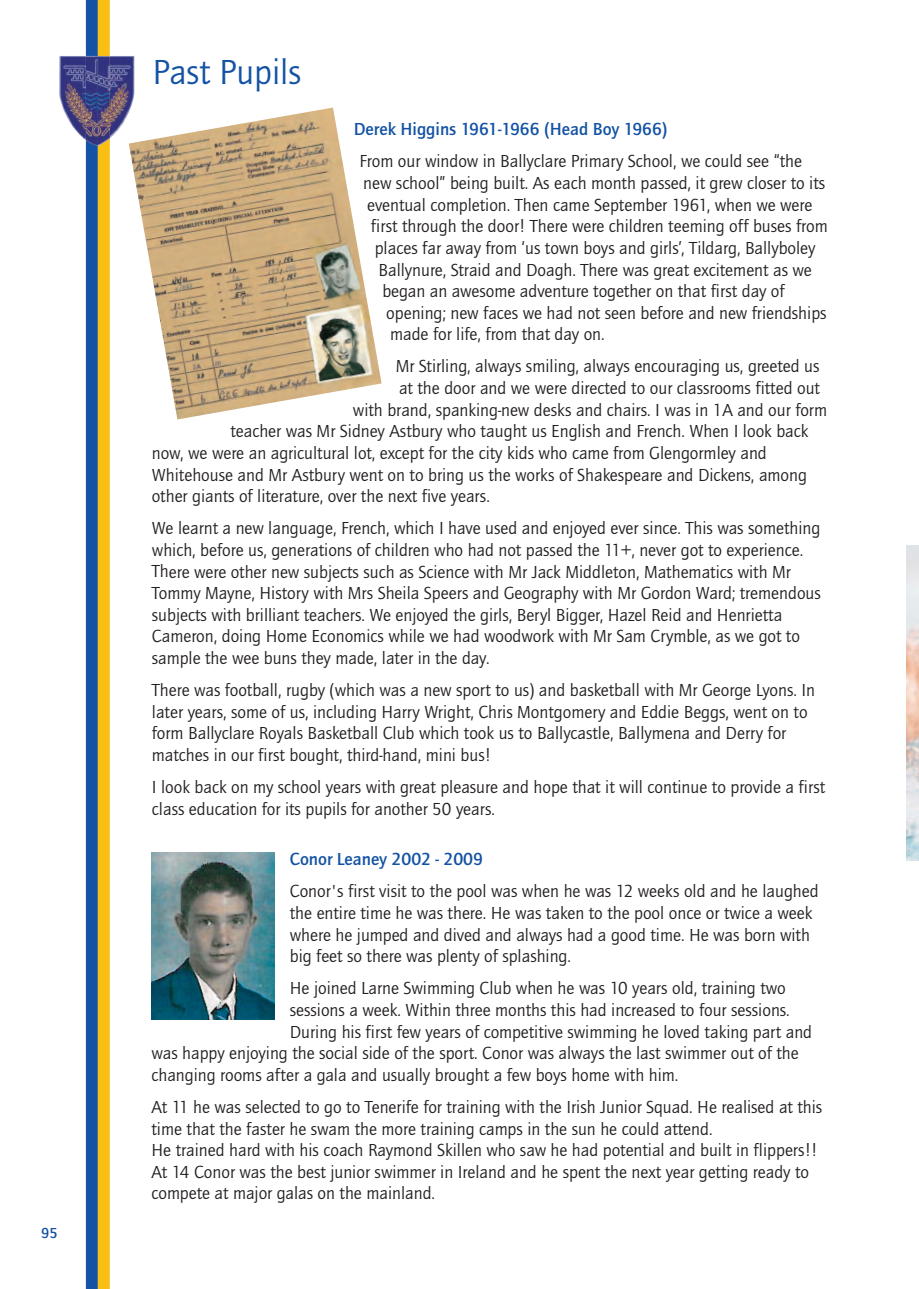
<style>
.page{position:relative;width:919px;height:1289px;background:#fff}
.page>*{position:absolute;margin:0;border:0;box-sizing:border-box;transform-origin:0 0}
.t1{font:36px "Quay Itc T";color:#1352a4}
.t2{font:18px/21.6px "Quay Itc T";color:#231f20}
.t3{font:700 18px "Quay Itc T";color:#1352a4}
.t4{font:700 15px "Quay Itc T";color:#1352a4}
</style>
<div class="page">
<div style="left:86px;top:0;width:12px;height:1288px;background:#1352a4"></div>
<div style="left:98px;top:0;width:12px;height:1288px;background:#f9c013"></div>
<img style="left:110px;top:56px;width:24px;height:82px">
<img style="left:59px;top:56px;width:27px;height:84px">
<img style="left:86px;top:56px;width:24px;height:90px">
<img style="left:129px;top:107px;width:252px;height:312px">
<img style="left:151px;top:852px;width:124px;height:167px">
<img style="left:906px;top:546px;width:12px;height:314px">
<p class="t4" style="left:41px;top:1223px;width:18px">95</p>
<h1 class="t1" style="left:152px;top:51px;width:150px">Past Pupils</h1>
<p class="t3" style="left:354px;top:119px;width:315px">Derek Higgins 1961-1966 (Head Boy 1966)</p>
<p class="t2" style="left:359px;top:150px;width:444px">From our window in Ballyclare Primary School, we could see “the</p>
<p class="t2" style="left:363px;top:172px;width:463px">new school” being built. As each month passed, it grew closer to its</p>
<p class="t2" style="left:367px;top:194px;width:447px">eventual completion. Then came September 1961, when we were</p>
<p class="t2" style="left:371px;top:215px;width:458px">first through the door! There were children teeming off buses from</p>
<p class="t2" style="left:375px;top:237px;width:442px">places far away from ‘us town boys and girls’, Tildarg, Ballyboley</p>
<p class="t2" style="left:378px;top:258px;width:435px">Ballynure, Straid and Doagh. There was great excitement as we</p>
<p class="t2" style="left:382px;top:280px;width:403px">began an awesome adventure together on that first day of</p>
<p class="t2" style="left:386px;top:302px;width:442px">opening; new faces we had not seen before and new friendships</p>
<p class="t2" style="left:390px;top:323px;width:216px">made for life, from that day on.</p>
<p class="t2" style="left:395px;top:355px;width:425px">Mr Stirling, always smiling, always encouraging us, greeted us</p>
<p class="t2" style="left:399px;top:377px;width:422px">at the door and we were directed to our classrooms fitted out</p>
<p class="t2" style="left:353px;top:398px;width:475px">with brand, spanking-new desks and chairs. I was in 1A and our form</p>
<p class="t2" style="left:230px;top:420px;width:579px">teacher was Mr Sidney Astbury who taught us English and French. When I look back</p>
<p class="t2" style="left:152px;top:442px;width:616px">now, we were an agricultural lot, except for the city kids who came from Glengormley and</p>
<p class="t2" style="left:152px;top:463px;width:656px">Whitehouse and Mr Astbury went on to bring us the works of Shakespeare and Dickens, among</p>
<p class="t2" style="left:152px;top:485px;width:339px">other giants of literature, over the next five years.</p>
<p class="t2" style="left:152px;top:517px;width:670px">We learnt a new language, French, which I have used and enjoyed ever since. This was something which, before us, generations of children who had not passed the 11+, never got to experience.<br>There were other new subjects such as Science with Mr Jack Middleton, Mathematics with Mr Tommy Mayne, History with Mrs Sheila Speers and Geography with Mr Gordon Ward; tremendous subjects with brilliant teachers. We enjoyed the girls, Beryl Bigger, Hazel Reid and Henrietta Cameron, doing Home Economics while we had woodwork with Mr Sam Crymble, as we got to sample the wee buns they made, later in the day.</p>
<p class="t2" style="left:152px;top:679px;width:664px">There was football, rugby (which was a new sport to us) and basketball with Mr George Lyons. In later years, some of us, including Harry Wright, Chris Montgomery and Eddie Beggs, went on to form Ballyclare Royals Basketball Club which took us to Ballycastle, Ballymena and Derry for matches in our first bought, third-hand, mini bus!</p>
<p class="t2" style="left:152px;top:776px;width:674px">I look back on my school years with great pleasure and hope that it will continue to provide a first class education for its pupils for another 50 years.</p>
<p class="t3" style="left:290px;top:848px;width:195px">Conor Leaney 2002 - 2009</p>
<p class="t2" style="left:290px;top:880px;width:530px">Conor's first visit to the pool was when he was 12 weeks old and he laughed the entire time he was there. He was taken to the pool once or twice a week where he jumped and dived and always had a good time. He was born with big feet so there was plenty of splashing.</p>
<p class="t2" style="left:290px;top:977px;width:497px">He joined Larne Swimming Club when he was 10 years old, training two</p>
<p class="t2" style="left:290px;top:998px;width:501px">sessions a week. Within three months this had increased to four sessions.</p>
<p class="t2" style="left:290px;top:1020px;width:524px">During his first few years of competitive swimming he loved taking part and</p>
<p class="t2" style="left:151px;top:1042px;width:648px">was happy enjoying the social side of the sport. Conor was always the last swimmer out of the</p>
<p class="t2" style="left:151px;top:1063px;width:528px">changing rooms after a gala and usually brought a few boys home with him.</p>
<p class="t2" style="left:151px;top:1095px;width:672px">At 11 he was selected to go to Tenerife for training with the Irish Junior Squad. He realised at this time that the faster he swam the more training camps in the sun he could attend.<br>He trained hard with his coach Raymond Skillen who saw he had potential and built in flippers!!<br>At 14 Conor was the best junior swimmer in Ireland and he spent the next year getting ready to compete at major galas on the mainland.</p>
</div>
